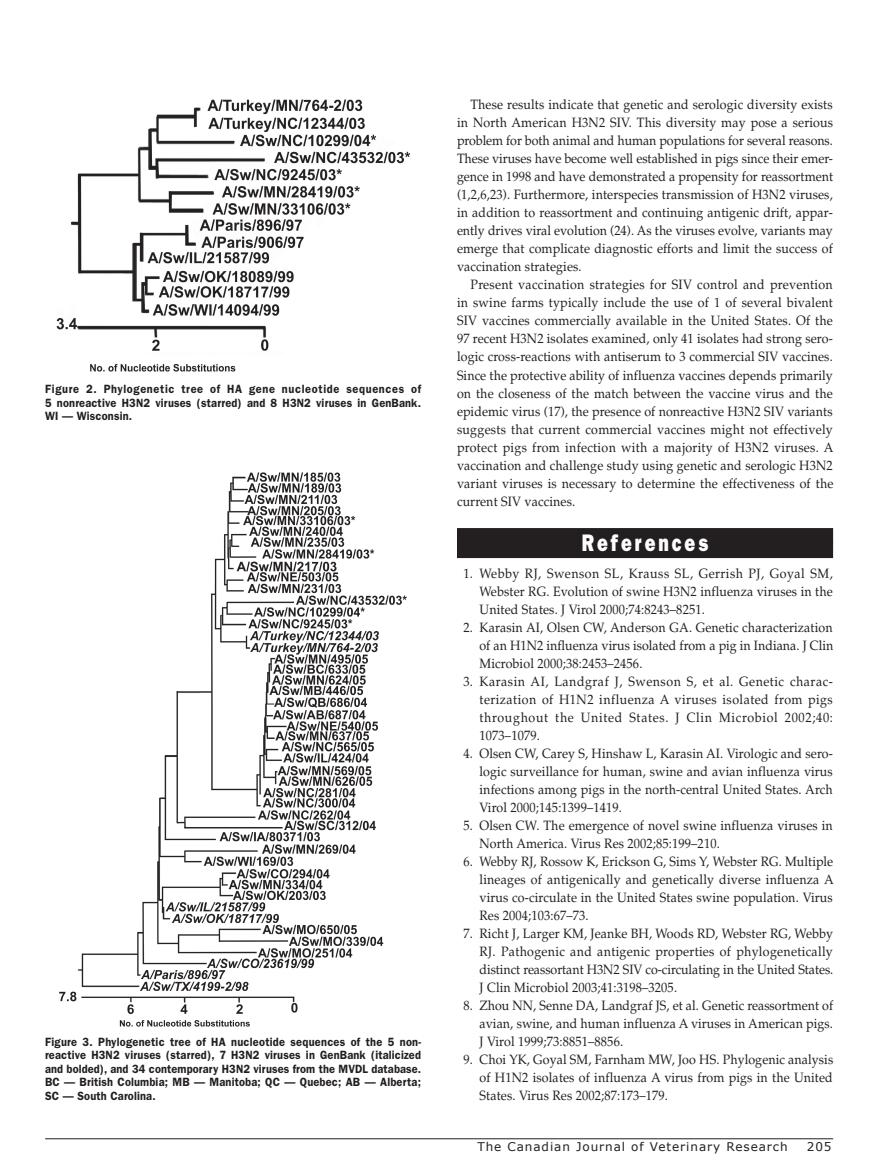
<style>
.page{position:relative;width:878px;height:1175px;background:#fff}
.page>*{position:absolute;margin:0;border:0;box-sizing:border-box;transform-origin:0 0}
.t1{font:800 24px "Franklin Gothic";letter-spacing:.165em;color:#fff;scale:.75 1}
.t2{font:13.5px/18px "Palatino";letter-spacing:.01em;color:#231f20;text-align:justify;scale:.92 1}
.t3{font:600 12px/13.5px "Franklin Gothic";letter-spacing:.015em;color:#231f20;text-align:justify;scale:.92 1}
.t4{font:12px "Verdana";letter-spacing:.075em;color:#231f20}
</style>
<div class="page">
<hr style="left:45px;top:1138px;width:788px;height:1px;background:#231f20">
<div style="left:457px;top:528px;width:376px;height:15px;background:#231f20"></div>
<div style="left:457px;top:541px;width:376px;height:17px;background:#231f20"></div>
<img style="left:56px;top:99px;width:355px;height:273px">
<img style="left:59px;top:472px;width:348px;height:555px">
<p class="t3" style="left:45px;top:382px;width:410px">Figure 2. Phylogenetic tree of HA gene nucleotide sequences of 5 non- reactive H3N2 viruses (starred) and 8 H3N2 viruses in GenBank.<br>WI — Wisconsin.</p>
<p class="t3" style="left:45px;top:1035px;width:410px">Figure 3. Phylogenetic tree of HA nucleotide sequences of the 5 non&shy;reactive H3N2 viruses (starred), 7 H3N2 viruses in GenBank (italicized and bolded), and 34 contemporary H3N2 viruses from the MVDL database.<br>BC — British Columbia; MB — Manitoba; QC — Quebec; AB — Alberta; SC — South Carolina.</p>
<p class="t2" style="left:457px;top:96px;width:410px;text-indent:14px">These results indicate that genetic and serologic diversity exists in North American H3N2 SIV. This diversity may pose a serious problem for both animal and human populations for several reasons.<br>These viruses have become well established in pigs since their emer&shy;gence in 1998 and have demonstrated a propensity for reassortment (1,2,6,23). Furthermore, interspecies transmission of H3N2 viruses, in addition to reassortment and continuing antigenic drift, appar&shy;ently drives viral evolution (24). As the viruses evolve, variants may emerge that complicate diagnostic efforts and limit the success of vaccination strategies.</p>
<p class="t2" style="left:457px;top:276px;width:410px;text-indent:14px">Present vaccination strategies for SIV control and prevention in swine farms typically include the use of 1 of several bivalent SIV vaccines commercially available in the United States. Of the 97 recent H3N2 isolates examined, only 41 isolates had strong sero&shy;logic cross-reactions with antiserum to 3 commercial SIV vaccines.<br>Since the protective ability of influenza vaccines depends primarily on the closeness of the match between the vaccine virus and the epidemic virus (17), the presence of nonreactive H3N2 SIV variants suggests that current commercial vaccines might not effectively protect pigs from infection with a majority of H3N2 viruses. A vaccination and challenge study using genetic and serologic H3N2 variant viruses is necessary to determine the effectiveness of the current SIV vaccines.</p>
<h1 class="t1" style="left:582px;top:528px;width:170px">References</h1>
<p class="t2" style="left:479px;top:564px;width:385px;text-indent:-16px">1. Webby RJ, Swenson SL, Krauss SL, Gerrish PJ, Goyal SM, Webster RG. Evolution of swine H3N2 influenza viruses in the United States. J Virol 2000;74:8243–8251.</p>
<p class="t2" style="left:479px;top:618px;width:386px;text-indent:-16px">2. Karasin AI, Olsen CW, Anderson GA. Genetic characterization of an H1N2 influenza virus isolated from a pig in Indiana. J Clin Microbiol 2000;38:2453–2456.</p>
<p class="t2" style="left:479px;top:672px;width:386px;text-indent:-16px">3. Karasin AI, Landgraf J, Swenson S, et al. Genetic charac&shy;terization of H1N2 influenza A viruses isolated from pigs throughout the United States. J Clin Microbiol 2002;40:<br>1073–1079.</p>
<p class="t2" style="left:479px;top:744px;width:386px;text-indent:-16px">4. Olsen CW, Carey S, Hinshaw L, Karasin AI. Virologic and sero&shy;logic surveillance for human, swine and avian influenza virus infections among pigs in the north-central United States. Arch Virol 2000;145:1399–1419.</p>
<p class="t2" style="left:479px;top:816px;width:385px;text-indent:-16px">5. Olsen CW. The emergence of novel swine influenza viruses in<br>North America. Virus Res 2002;85:199–210.</p>
<p class="t2" style="left:479px;top:852px;width:386px;text-indent:-16px">6. Webby RJ, Rossow K, Erickson G, Sims Y, Webster RG. Multiple lineages of antigenically and genetically diverse influenza A virus co-circulate in the United States swine population. Virus Res 2004;103:67–73.</p>
<p class="t2" style="left:479px;top:924px;width:386px;text-indent:-16px">7. Richt J, Larger KM, Jeanke BH, Woods RD, Webster RG, Webby RJ. Pathogenic and antigenic properties of phylogenetically distinct reassortant H3N2 SIV co-circulating in the United States.<br>J Clin Microbiol 2003;41:3198–3205.</p>
<p class="t2" style="left:479px;top:996px;width:386px;text-indent:-16px">8. Zhou NN, Senne DA, Landgraf JS, et al. Genetic reassortment of avian, swine, and human influenza A viruses in American pigs.<br>J Virol 1999;73:8851–8856.</p>
<p class="t2" style="left:479px;top:1050px;width:386px;text-indent:-16px">9. Choi YK, Goyal SM, Farnham MW, Joo HS. Phylogenic analysis of H1N2 isolates of influenza A virus from pigs in the United States. Virus Res 2002;87:173–179.</p>
<p class="t4" style="left:477px;top:1139px;width:312px">The Canadian Journal of Veterinary Research</p>
<p class="t4" style="left:806px;top:1139px;width:26px">205</p>
</div>
